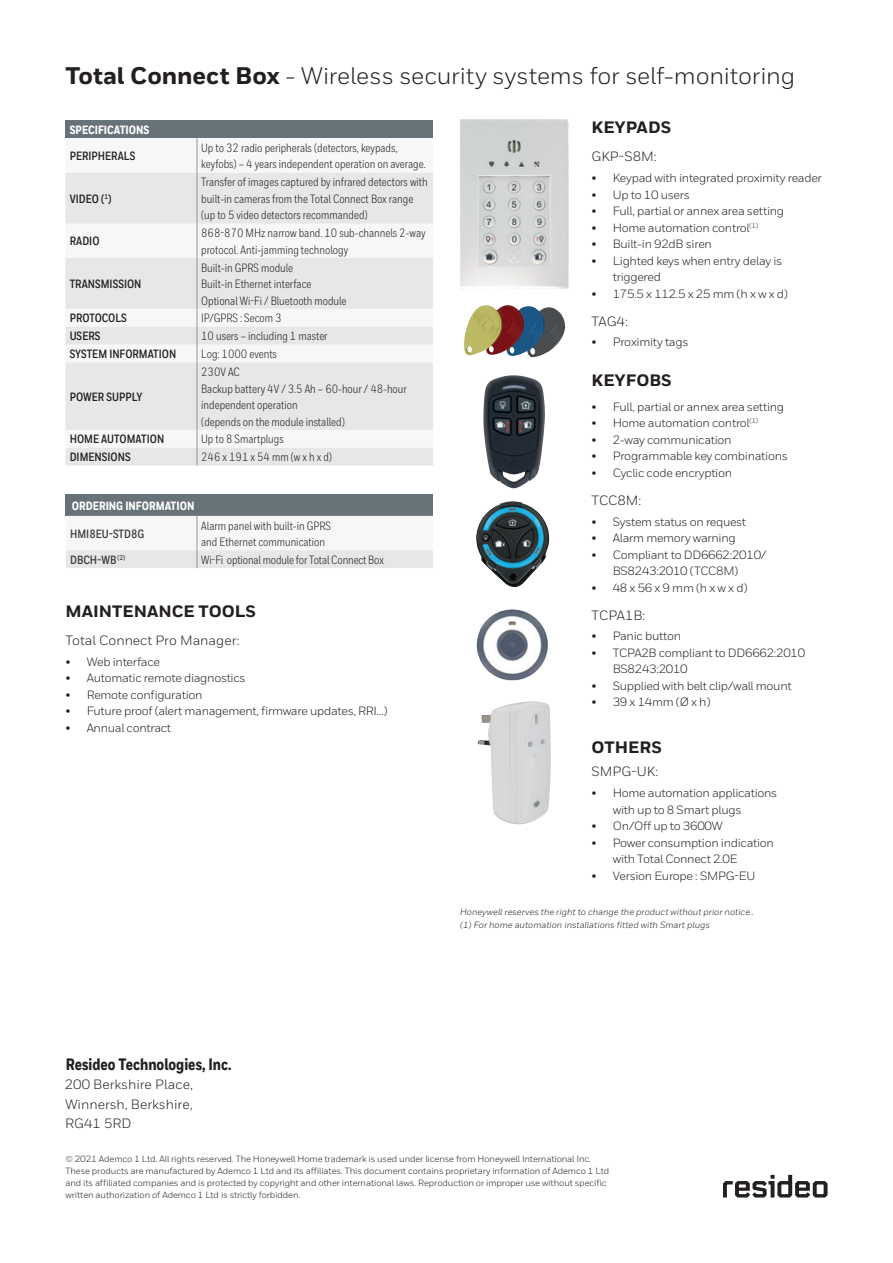
<style>
.page{position:relative;width:893px;height:1263px;background:#fff}
.page>*{position:absolute;margin:0;border:0;box-sizing:border-box;transform-origin:0 0}
.Cover_heading_1{font:24px "Honeywell Sans";letter-spacing:-.005em;color:#231f20}
.Body_Sub_header{font:800 16.5px "Honeywell Sans";color:#231f20}
.Address_Header{font:800 16.5px "Honeywell Cond";color:#231f20}
.Bullets{font:800 16.5px "Honeywell Sans";color:#231f20}
.Bullets-2{font:13.5px "Honeywell Sans";color:#231f20}
.Body{font:13.5px/19.5px "Honeywell Sans";color:#231f20;text-align:justify}
.Bullets_-_smaller{font:12px/16.5px "Honeywell Sans";letter-spacing:-.025em;color:#231f20}
.Table_Body{font:12px/16.5px "Honeywell Cond";color:#231f20}
.Table_Body-Left_Colu{font:700 12px "Honeywell Cond";color:#231f20}
.Table__Body{font:12px "Honeywell Cond";color:#231f20}
.Table_Header{font:800 12px "Honeywell Cond";color:#fff}
.Table__Body__Bold__A{font:700 12px "Honeywell Cond";color:#3e3e3f}
.t1{font:9px/12px "Honeywell Sans";letter-spacing:-.01em;color:#231f20}
.Ref{font:italic 9px "Honeywell Sans";color:#231f20}
.s1{font-weight:800}
</style>
<div class="page">
<svg style="left:723px;top:1175px;width:104px;height:22px"></svg>
<div style="left:65px;top:120px;width:368px;height:18px;background:#687379"></div>
<svg style="left:65px;top:173px;width:368px;height:292px;fill:#e6e7e9"></svg>
<hr style="left:197px;top:138px;width:1px;height:35px;background:#939598">
<hr style="left:197px;top:173px;width:1px;height:51px;background:#939598">
<hr style="left:197px;top:224px;width:1px;height:34px;background:#939598">
<hr style="left:197px;top:258px;width:1px;height:51px;background:#939598">
<svg style="left:197px;top:309px;width:1px;height:53px"></svg>
<hr style="left:197px;top:362px;width:1px;height:68px;background:#939598">
<svg style="left:197px;top:430px;width:1px;height:35px"></svg>
<div style="left:66px;top:494px;width:367px;height:22px;background:#687379"></div>
<svg style="left:66px;top:516px;width:367px;height:52px"></svg>
<img style="left:460px;top:119px;width:109px;height:170px">
<img style="left:464px;top:305px;width:101px;height:53px">
<img style="left:478px;top:701px;width:73px;height:123px">
<img style="left:476px;top:501px;width:73px;height:86px">
<img style="left:483px;top:375px;width:62px;height:113px">
<img style="left:476px;top:609px;width:72px;height:72px">
<p class="Cover_heading_1" style="left:65px;top:61px;width:731px"><span class="s1">Total Connect Box</span> - Wireless security systems for self-monitoring</p>
<p class="Table_Header" style="left:70px;top:123px;width:81px">SPECIFICATIONS</p>
<p class="Table_Body-Left_Colu" style="left:70px;top:149px;width:67px">PERIPHERALS</p>
<p class="Table_Body" style="left:201px;top:140px;width:226px">Up to 32 radio peripherals (detectors, keypads, keyfobs) – 4 years independent operation on average.</p>
<p class="Table_Body-Left_Colu" style="left:70px;top:191px;width:43px">VIDEO (<sup>1</sup>)</p>
<p class="Table_Body" style="left:201px;top:174px;width:228px">Transfer of images captured by infrared detectors with built-in cameras from the Total Connect Box range (up to 5 video detectors recommanded)</p>
<p class="Table_Body-Left_Colu" style="left:70px;top:234px;width:31px">RADIO</p>
<p class="Table_Body" style="left:201px;top:225px;width:226px">868-870 MHz narrow band. 10 sub-channels 2-way protocol. Anti-jamming technology</p>
<p class="Table_Body-Left_Colu" style="left:70px;top:277px;width:73px">TRANSMISSION</p>
<p class="Table_Body" style="left:201px;top:259px;width:93px">Built-in GPRS module</p>
<p class="Table_Body" style="left:201px;top:276px;width:112px">Built-in Ethernet interface</p>
<p class="Table_Body" style="left:201px;top:292px;width:147px">Optional Wi-Fi / Bluetooth module</p>
<p class="Table_Body-Left_Colu" style="left:70px;top:311px;width:59px">PROTOCOLS</p>
<p class="Table_Body" style="left:201px;top:310px;width:82px">IP/GPRS : Secom 3</p>
<p class="Table_Body-Left_Colu" style="left:70px;top:329px;width:32px">USERS</p>
<p class="Table_Body" style="left:201px;top:328px;width:128px">10 users – including 1 master</p>
<p class="Table_Body-Left_Colu" style="left:70px;top:347px;width:108px">SYSTEM INFORMATION</p>
<p class="Table_Body" style="left:201px;top:346px;width:77px">Log: 1000 events</p>
<p class="Table_Body-Left_Colu" style="left:70px;top:389px;width:74px">POWER SUPPLY</p>
<p class="Table_Body" style="left:201px;top:364px;width:40px">230V AC</p>
<p class="Table_Body" style="left:201px;top:380px;width:207px">Backup battery 4V / 3.5 Ah – 60-hour / 48-hour independent operation</p>
<p class="Table_Body" style="left:201px;top:413px;width:145px">(depends on the module installed)</p>
<p class="Table_Body-Left_Colu" style="left:70px;top:432px;width:96px">HOME AUTOMATION</p>
<p class="Table_Body" style="left:201px;top:431px;width:84px">Up to 8 Smartplugs</p>
<p class="Table_Body-Left_Colu" style="left:70px;top:450px;width:63px">DIMENSIONS</p>
<p class="Table_Body" style="left:201px;top:449px;width:132px">246 x 191 x 54 mm (w x h x d)</p>
<p class="Table_Header" style="left:72px;top:498px;width:124px">ORDERING INFORMATION</p>
<p class="Table__Body__Bold__A" style="left:70px;top:526px;width:76px">HMI8EU-STD8G</p>
<p class="Table__Body" style="left:201px;top:518px;width:131px">Alarm panel with built-in GPRS</p>
<p class="Table__Body" style="left:201px;top:535px;width:125px">and Ethernet communication</p>
<p class="Table__Body__Bold__A" style="left:70px;top:552px;width:57px">DBCH-WB <sup>(2)</sup></p>
<p class="Table__Body" style="left:201px;top:553px;width:184px">Wi-Fi optional module for Total Connect Box</p>
<p class="Body_Sub_header" style="left:65px;top:601px;width:192px">MAINTENANCE TOOLS</p>
<p class="Bullets-2" style="left:65px;top:632px;width:176px">Total Connect Pro Manager:</p>
<p class="Bullets_-_smaller" style="left:65px;top:653px;width:96px">• Web interface</p>
<p class="Bullets_-_smaller" style="left:65px;top:670px;width:182px">• Automatic remote diagnostics</p>
<p class="Bullets_-_smaller" style="left:65px;top:686px;width:139px">• Remote configuration</p>
<p class="Bullets_-_smaller" style="left:65px;top:703px;width:324px">• Future proof (alert management, firmware updates, RRI...)</p>
<p class="Bullets_-_smaller" style="left:65px;top:719px;width:107px">• Annual contract</p>
<p class="Body_Sub_header" style="left:591px;top:117px;width:81px">KEYPADS</p>
<p class="Bullets-2" style="left:591px;top:149px;width:67px">GKP-S8M:</p>
<p class="Bullets_-_smaller" style="left:591px;top:170px;width:232px">• Keypad with integrated proximity reader</p>
<p class="Bullets_-_smaller" style="left:591px;top:186px;width:100px">• Up to 10 users</p>
<p class="Bullets_-_smaller" style="left:591px;top:203px;width:194px">• Full, partial or annex area setting</p>
<p class="Bullets_-_smaller" style="left:591px;top:219px;width:168px">• Home automation control<sup>(1)</sup></p>
<p class="Bullets_-_smaller" style="left:591px;top:236px;width:122px">• Built-in 92dB siren</p>
<p class="Bullets_-_smaller" style="left:613px;top:252px;width:171px;text-indent:-21px">• Lighted keys when entry delay is triggered</p>
<p class="Bullets_-_smaller" style="left:591px;top:285px;width:198px">• 175.5 x 112.5 x 25 mm (h x w x d)</p>
<p class="Bullets-2" style="left:591px;top:313px;width:38px">TAG4:</p>
<p class="Bullets_-_smaller" style="left:591px;top:334px;width:98px">• Proximity tags</p>
<p class="Body_Sub_header" style="left:591px;top:370px;width:82px">KEYFOBS</p>
<p class="Bullets_-_smaller" style="left:591px;top:398px;width:194px">• Full, partial or annex area setting</p>
<p class="Bullets_-_smaller" style="left:591px;top:415px;width:168px">• Home automation control<sup>(1)</sup></p>
<p class="Bullets_-_smaller" style="left:591px;top:431px;width:142px">• 2-way communication</p>
<p class="Bullets_-_smaller" style="left:591px;top:448px;width:198px">• Programmable key combinations</p>
<p class="Bullets_-_smaller" style="left:591px;top:464px;width:142px">• Cyclic code encryption</p>
<p class="Bullets-2" style="left:591px;top:492px;width:51px">TCC8M:</p>
<p class="Bullets_-_smaller" style="left:591px;top:513px;width:156px">• System status on request</p>
<p class="Bullets_-_smaller" style="left:591px;top:530px;width:146px">• Alarm memory warning</p>
<p class="Bullets_-_smaller" style="left:591px;top:546px;width:177px;text-align:center">• Compliant to DD6662:2010/<br>BS8243:2010 (TCC8M)</p>
<p class="Bullets_-_smaller" style="left:591px;top:579px;width:157px">• 48 x 56 x 9 mm (h x w x d)</p>
<p class="Bullets-2" style="left:591px;top:607px;width:55px">TCPA1B:</p>
<p class="Bullets_-_smaller" style="left:591px;top:628px;width:91px">• Panic button</p>
<p class="Bullets_-_smaller" style="left:613px;top:644px;width:194px;text-indent:-21px">• TCPA2B compliant to DD6662:2010<br>BS8243:2010</p>
<p class="Bullets_-_smaller" style="left:591px;top:677px;width:202px">• Supplied with belt clip/wall mount</p>
<p class="Bullets_-_smaller" style="left:591px;top:694px;width:121px">• 39 x 14mm (Ø x h)</p>
<p class="Bullets" style="left:591px;top:737px;width:72px">OTHERS</p>
<p class="Bullets-2" style="left:591px;top:764px;width:68px">SMPG-UK:</p>
<p class="Bullets_-_smaller" style="left:613px;top:785px;width:166px;text-indent:-21px">• Home automation applications with up to 8 Smart plugs</p>
<p class="Bullets_-_smaller" style="left:591px;top:818px;width:133px">• On/Off up to 3600W</p>
<p class="Bullets_-_smaller" style="left:613px;top:834px;width:163px;text-indent:-21px">• Power consumption indication with Total Connect 2.0E</p>
<p class="Bullets_-_smaller" style="left:591px;top:867px;width:165px">• Version Europe : SMPG-EU</p>
<p class="Ref" style="left:460px;top:906px;width:295px">Honeywell reserves the right to change the product without prior notice..</p>
<p class="Ref" style="left:460px;top:920px;width:251px">(1) For home automation installations fitted with Smart plugs</p>
<p class="Address_Header" style="left:66px;top:1054px;width:167px">Resideo Technologies, Inc.</p>
<p class="Body" style="left:65px;top:1075px;width:130px">200 Berkshire Place, Winnersh, Berkshire, RG41 5RD</p>
<p class="t1" style="left:65px;top:1152px;width:545px">© 2021 Ademco 1 Ltd. All rights reserved. The Honeywell Home trademark is used under license from Honeywell International Inc.<br>These products are manufactured by Ademco 1 Ltd and its affiliates. This document contains proprietary information of Ademco 1 Ltd and its affiliated companies and is protected by copyright and other international laws. Reproduction or improper use without specific written authorization of Ademco 1 Ltd is strictly forbidden.</p>
</div>
